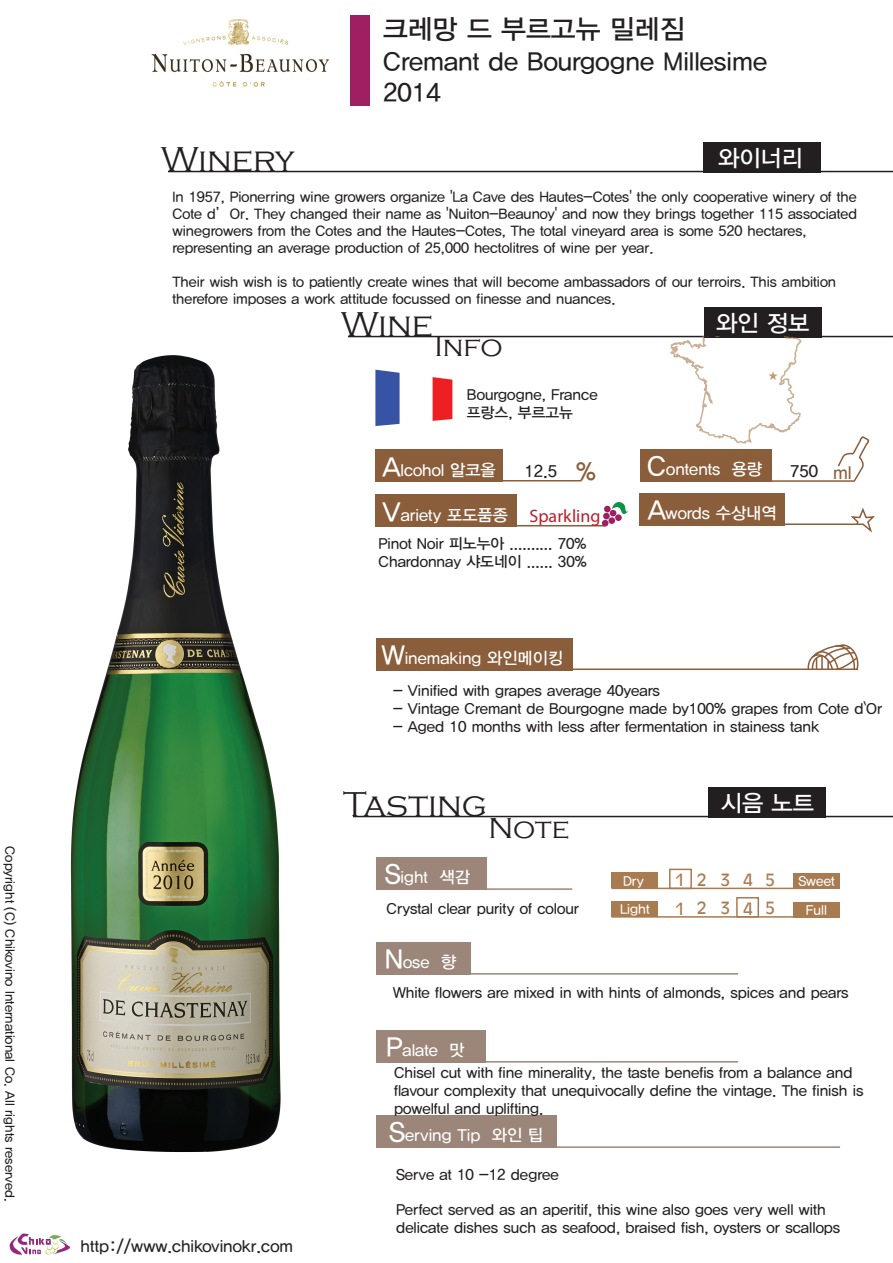
<style>
.page{position:relative;width:893px;height:1263px;background:#fff}
.page>*{position:absolute;margin:0;border:0;box-sizing:border-box;transform-origin:0 0}
.t1{font:300 35.55px "Copperplate Gothic";color:#231f20}
.t2{font:300 29.7px "Copperplate Gothic";letter-spacing:-.005em;color:#231f20}
.t3{font:27px "YDIYGO330";color:#231f20}
.t4{font:25.5px/30.6px "YDIYGO330";color:#231f20}
.t5{font:24.9px "YDIYGO330";color:#8a5d3b}
.t6{font:23.1px "YDIYGO330";color:#fff}
.t7{font:18px "Myriad Pro";color:#be1d2c}
.t8{font:18px "YDIYGO330";color:#8a5d3b}
.t9{font:16.5px "YDIYGO330";color:#fff}
.t10{font:16.5px "YDIYGO330";color:#231f20}
.t11{font:16.5px "Antique Olive";letter-spacing:.765em;color:#a97b50}
.t12{font:15px/18px "YDIYGO330";color:#231f20}
.t13{font:14.25px/17.1px "YDIYGO330";color:#231f20}
.t14{font:13.5px "YDIYGO330";color:#fff}
.t15{font:13.05px "YDIYGO330";color:#231f20}
.t16{font:500 11.55px "Adobe Myungjo Std";color:#c39a6b}
.s1{font-size:27px}
</style>
<div class="page">
<div style="left:704px;top:307px;width:117px;height:30px;background:#231f20"></div>
<div style="left:709px;top:787px;width:117px;height:30px;background:#231f20"></div>
<div style="left:640px;top:450px;width:131px;height:32px;background:#8a5d3b"></div>
<div style="left:376px;top:450px;width:127px;height:32px;background:#8a5d3b"></div>
<hr style="left:348px;top:336px;width:545px;height:1px;background:#231f20">
<img style="left:375px;top:370px;width:77px;height:56px">
<hr style="left:353px;top:816px;width:540px;height:1px;background:#231f20">
<div style="left:350px;top:15px;width:19px;height:90px;background:#9e1f62"></div>
<hr style="left:769px;top:480px;width:85px;height:2px;background:#8a5d3b">
<div style="left:376px;top:495px;width:141px;height:31px;background:#8a5d3b"></div>
<hr style="left:512px;top:525px;width:93px;height:1px;background:#8a5d3b">
<div style="left:639px;top:493px;width:145px;height:32px;background:#8a5d3b"></div>
<hr style="left:776px;top:523px;width:87px;height:2px;background:#8a5d3b">
<div style="left:376px;top:638px;width:196px;height:32px;background:#8a5d3b"></div>
<hr style="left:520px;top:668px;width:338px;height:2px;background:#8a5d3b">
<div style="left:376px;top:858px;width:110px;height:32px;background:#9b8679"></div>
<hr style="left:470px;top:888px;width:102px;height:2px;background:#9b8679">
<div style="left:376px;top:942px;width:94px;height:32px;background:#9b8679"></div>
<hr style="left:460px;top:973px;width:278px;height:1px;background:#9b8679">
<div style="left:376px;top:1030px;width:109px;height:32px;background:#9b8679"></div>
<hr style="left:478px;top:1061px;width:260px;height:1px;background:#9b8679">
<div style="left:376px;top:1116px;width:180px;height:32px;background:#9b8679"></div>
<hr style="left:505px;top:1146px;width:335px;height:2px;background:#9b8679">
<div style="left:611px;top:872px;width:47px;height:16px;background:#a97b50"></div>
<hr style="left:611px;top:888px;width:201px;height:1px;background:#a97b50">
<div style="left:793px;top:873px;width:47px;height:16px;background:#a97b50"></div>
<div style="left:669px;top:869px;width:23px;height:20px;border:2px solid #a97b50"></div>
<div style="left:611px;top:901px;width:47px;height:16px;background:#a97b50"></div>
<hr style="left:611px;top:916px;width:201px;height:2px;background:#a97b50">
<div style="left:793px;top:902px;width:47px;height:16px;background:#a97b50"></div>
<div style="left:736px;top:897px;width:23px;height:20px;border:2px solid #a97b50"></div>
<svg style="left:602px;top:502px;width:26px;height:24px"></svg>
<svg style="left:849px;top:507px;width:26px;height:26px"></svg>
<svg style="left:835px;top:436px;width:35px;height:46px"></svg>
<svg style="left:805px;top:644px;width:54px;height:25px"></svg>
<svg style="left:670px;top:337px;width:131px;height:107px"></svg>
<hr style="left:168px;top:171px;width:725px;height:1px;background:#231f20">
<div style="left:703px;top:142px;width:117px;height:30px;background:#231f20"></div>
<svg style="left:9px;top:1233px;width:62px;height:22px"></svg>
<hr style="left:497px;top:480px;width:85px;height:1px;background:#8a5d3b">
<img style="left:70px;top:355px;width:211px;height:797px">
<img style="left:151px;top:19px;width:178px;height:68px">
<p class="t15" style="left:17px;top:846px;width:357px;rotate:90deg">Copyright (C) Chikovino International Co. All rights reserved.</p>
<h3 class="t3" style="left:383px;top:14px;width:303px">크레망 드 부르고뉴 밀레짐</h3>
<h3 class="t4" style="left:383px;top:47px;width:385px">Cremant de Bourgogne Millesime<br>2014</h3>
<h1 class="t1" style="left:161px;top:140px;width:135px">Winery</h1>
<p class="t13" style="left:172px;top:188px;width:686px">In 1957, Pionerring wine growers organize 'La Cave des Hautes-Cotes' the only cooperative winery of the Cote d’Or. They changed their name as 'Nuiton-Beaunoy' and now they brings together 115 associated winegrowers from the Cotes and the Hautes-Cotes, The total vineyard area is some 520 hectares, representing an average production of 25,000 hectolitres of wine per year.</p>
<p class="t13" style="left:172px;top:273px;width:665px">Their wish wish is to patiently create wines that will become ambassadors of our terroirs. This ambition therefore imposes a work attitude focussed on finesse and nuances.</p>
<h3 class="t6" style="left:718px;top:145px;width:87px">와이너리</h3>
<h1 class="t1" style="left:341px;top:305px;width:93px">Wine</h1>
<h2 class="t2" style="left:434px;top:330px;width:70px">Info</h2>
<p class="t12" style="left:467px;top:385px;width:132px">Bourgogne, France 프랑스, 부르고뉴</p>
<h3 class="t6" style="left:716px;top:310px;width:95px">와인 정보</h3>
<p class="t16" style="left:768px;top:369px;width:13px">★</p>
<p class="t10" style="left:525px;top:462px;width:34px">12.5</p>
<p class="t9" style="left:647px;top:460px;width:117px"><span class="s1">C</span>ontents 용량</p>
<p class="t10" style="left:790px;top:462px;width:29px">750</p>
<p class="t9" style="left:383px;top:460px;width:115px"><span class="s1">A</span>lcohol 알코올</p>
<h3 class="t5" style="left:576px;top:458px;width:21px">%</h3>
<p class="t8" style="left:833px;top:463px;width:20px">ml</p>
<p class="t9" style="left:648px;top:504px;width:130px"><span class="s1">A</span>words 수상내역</p>
<p class="t9" style="left:383px;top:505px;width:127px"><span class="s1">V</span>ariety 포도품종</p>
<p class="t12" style="left:378px;top:534px;width:210px">Pinot Noir 피노누아 .......... 70%<br>Chardonnay 샤도네이 ...... 30%</p>
<p class="t7" style="left:530px;top:504px;width:73px">Sparkling</p>
<p class="t9" style="left:382px;top:649px;width:183px"><span class="s1">W</span>inemaking 와인메이킹</p>
<p class="t12" style="left:393px;top:681px;width:268px">- Vinified with grapes average 40years</p>
<p class="t12" style="left:393px;top:699px;width:491px">- Vintage Cremant de Bourgogne made by100% grapes from Cote d`Or</p>
<p class="t12" style="left:393px;top:717px;width:428px">- Aged 10 months with less after fermentation in stainess tank</p>
<h1 class="t1" style="left:343px;top:785px;width:145px">Tasting</h1>
<h2 class="t2" style="left:488px;top:812px;width:83px">Note</h2>
<p class="t9" style="left:385px;top:868px;width:87px"><span class="s1">S</span>ight 색감</p>
<p class="t12" style="left:387px;top:899px;width:194px">Crystal clear purity of colour</p>
<p class="t9" style="left:385px;top:953px;width:73px"><span class="s1">N</span>ose 향</p>
<h3 class="t6" style="left:721px;top:790px;width:95px">시음 노트</h3>
<p class="t14" style="left:623px;top:873px;width:22px">Dry</p>
<p class="t11" style="left:675px;top:869px;width:101px">12345</p>
<p class="t14" style="left:798px;top:873px;width:38px">Sweet</p>
<p class="t14" style="left:620px;top:901px;width:31px">Light</p>
<p class="t11" style="left:675px;top:897px;width:101px">12345</p>
<p class="t14" style="left:806px;top:902px;width:23px">Full</p>
<p class="t12" style="left:393px;top:983px;width:457px">White flowers are mixed in with hints of almonds, spices and pears</p>
<p class="t9" style="left:386px;top:1041px;width:80px"><span class="s1">P</span>alate 맛</p>
<p class="t12" style="left:394px;top:1064px;width:471px">Chisel cut with fine minerality, the taste benefis from a balance and flavour complexity that unequivocally define the vintage. The finish is powelful and uplifting.</p>
<p class="t10" style="left:80px;top:1237px;width:214px">http://www.chikovinokr.com</p>
<p class="t9" style="left:389px;top:1126px;width:156px"><span class="s1">S</span>erving Tip 와인 팁</p>
<p class="t12" style="left:396px;top:1165px;width:164px">Serve at 10 -12 degree</p>
<p class="t12" style="left:396px;top:1201px;width:446px">Perfect served as an aperitif, this wine also goes very well with delicate dishes such as seafood, braised fish, oysters or scallops</p>
</div>
